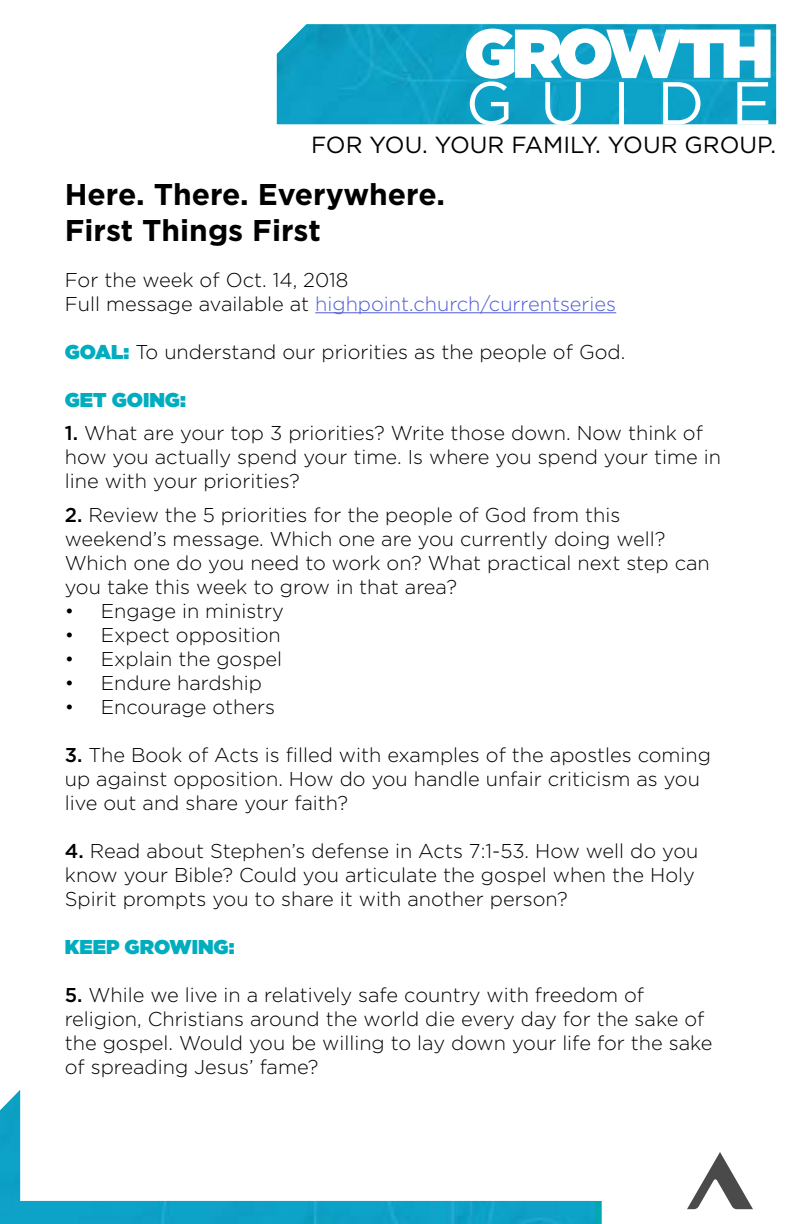
<style>
.page{position:relative;width:792px;height:1224px;background:#fff}
.page>*{position:absolute;margin:0;border:0;box-sizing:border-box;transform-origin:0 0}
.t1{font:900 68.8px "Gotham";letter-spacing:-.06em;color:#fff}
.t2{font:60.8px "Gotham";letter-spacing:.44em;color:#fff}
.t3{font:700 30px/36px "Gotham";color:#000}
.t4{font:23.2px "Gotham";color:#000}
.t5{font:300 20px/24px "Gotham";color:#000}
.t6{font:900 20px "Gotham";color:#00adbf}
.s1{color:#4f5cd6}
.s2{font-weight:900;color:#00adbf}
.s3{font-weight:500}
</style>
<div class="page">
<img style="left:0;top:1090px;width:595px;height:134px">
<svg style="left:687px;top:1152px;width:66px;height:57px"></svg>
<hr style="left:315px;top:312px;width:301px;height:1px;background:#4f5cd6">
<img style="left:277px;top:24px;width:499px;height:100px">
<h1 class="t1" style="left:464px;top:4px;width:310px">GROWTH</h1>
<h2 class="t2" style="left:466px;top:64px;width:308px">GUIDE</h2>
<p class="t4" style="left:311px;top:130px;width:467px">FOR YOU. YOUR FAMILY. YOUR GROUP.</p>
<h3 class="t3" style="left:65px;top:176px;width:382px">Here. There. Everywhere.<br>First Things First</h3>
<p class="t5" style="left:65px;top:267px;width:553px">For the week of Oct. 14, 2018<br>Full message available at <span class="s1">highpoint.church/currentseries</span></p>
<p class="t5" style="left:65px;top:339px;width:562px"><span class="s2">GOAL:</span> To understand our priorities as the people of God.</p>
<p class="t6" style="left:65px;top:385px;width:123px">GET GOING:</p>
<p class="t5" style="left:65px;top:421px;width:658px"><span class="s3">1.</span> What are your top 3 priorities? Write those down. Now think of how you actually spend your time. Is where you spend your time in line with your priorities?</p>
<p class="t5" style="left:65px;top:503px;width:647px"><span class="s3">2.</span> Review the 5 priorities for the people of God from this weekend’s message. Which one are you currently doing well?<br>Which one do you need to work on? What practical next step can you take this week to grow in that area?</p>
<p class="t5" style="left:65px;top:599px;width:221px">• Engage in ministry</p>
<p class="t5" style="left:65px;top:623px;width:218px">• Expect opposition</p>
<p class="t5" style="left:65px;top:647px;width:219px">• Explain the gospel</p>
<p class="t5" style="left:65px;top:671px;width:199px">• Endure hardship</p>
<p class="t5" style="left:65px;top:695px;width:212px">• Encourage others</p>
<p class="t5" style="left:65px;top:743px;width:648px"><span class="s3">3.</span> The Book of Acts is filled with examples of the apostles coming up against opposition. How do you handle unfair criticism as you live out and share your faith?</p>
<p class="t5" style="left:65px;top:839px;width:635px"><span class="s3">4.</span> Read about Stephen’s defense in Acts 7:1-53. How well do you know your Bible? Could you articulate the gospel when the Holy<br>Spirit prompts you to share it with another person?</p>
<p class="t6" style="left:65px;top:933px;width:171px">KEEP GROWING:</p>
<p class="t5" style="left:65px;top:983px;width:649px"><span class="s3">5.</span> While we live in a relatively safe country with freedom of religion, Christians around the world die every day for the sake of the gospel. Would you be willing to lay down your life for the sake of spreading Jesus’ fame?</p>
</div>
